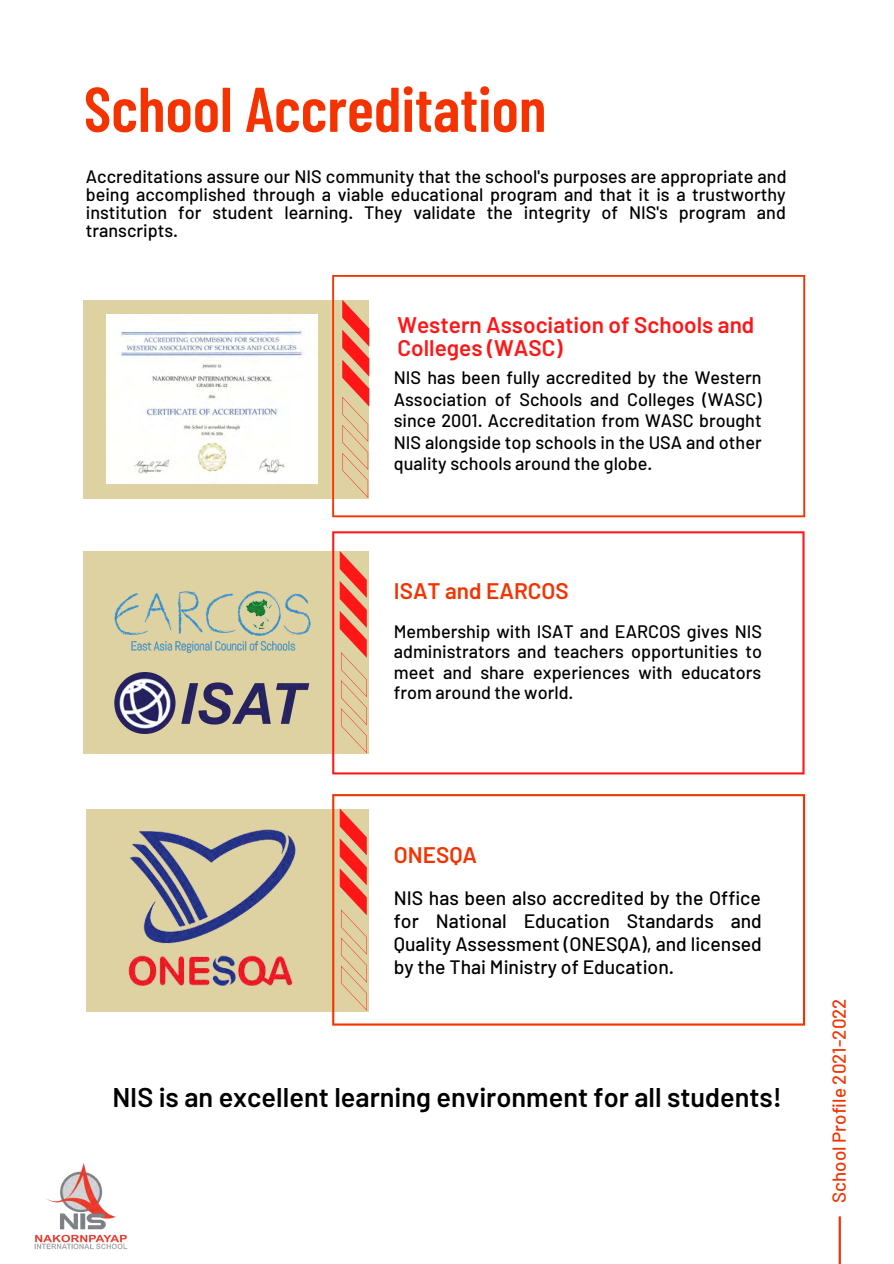
<style>
.page{position:relative;width:894px;height:1264px;background:#fff}
.page>*{position:absolute;margin:0;border:0;box-sizing:border-box;transform-origin:0 0}
.t1{font:600 63px "Barlow Condensed";color:#f43300}
.t2{font:600 27px "Barlow";color:#000}
.t3{font:600 22.5px/22.5px "Barlow";color:#ff1616}
.t4{font:600 22.5px "Barlow";color:#f43300}
.t5{font:500 19.35px/23px "Barlow";color:#000;text-align:justify}
.t6{font:500 18.75px "Barlow";color:#f43300}
.t7{font:500 18px/21.5px "Barlow";color:#000;text-align:justify}
</style>
<div class="page">
<hr style="left:838px;top:1216px;width:2px;height:47px;background:#f43300">
<img style="left:34px;top:1163px;width:94px;height:87px">
<div style="left:84px;top:300px;width:285px;height:198px;background:#ded2a2"></div>
<svg style="left:332px;top:275px;width:473px;height:242px"></svg>
<img style="left:106px;top:315px;width:212px;height:169px">
<div style="left:86px;top:808px;width:282px;height:203px;background:#ded2a2"></div>
<svg style="left:332px;top:794px;width:472px;height:231px"></svg>
<div style="left:84px;top:551px;width:285px;height:203px;background:#ded2a2"></div>
<svg style="left:332px;top:531px;width:472px;height:243px"></svg>
<svg style="left:342px;top:300px;width:27px;height:198px"></svg>
<svg style="left:339px;top:551px;width:28px;height:202px"></svg>
<svg style="left:339px;top:808px;width:28px;height:202px"></svg>
<img style="left:114px;top:672px;width:196px;height:61px">
<img style="left:114px;top:591px;width:196px;height:61px">
<img style="left:128px;top:829px;width:168px;height:157px">
<p class="t1" style="left:84px;top:69px;width:464px">School Accreditation</p>
<p class="t7" style="left:86px;top:166px;width:702px;line-height:18px">Accreditations assure our NIS community that the school's purposes are appropriate and being accomplished through a viable educational program and that it is a trustworthy institution for student learning. They validate the integrity of NIS's program and transcripts.</p>
<p class="t3" style="left:397px;top:313px;width:358px">Western Association of Schools and<br>Colleges (WASC)</p>
<p class="t7" style="left:393px;top:366px;width:369px">NIS has been fully accredited by the Western Association of Schools and Colleges (WASC) since 2001. Accreditation from WASC brought NIS alongside top schools in the USA and other quality schools around the globe.</p>
<p class="t4" style="left:393px;top:576px;width:176px">ISAT and EARCOS</p>
<p class="t7" style="left:393px;top:620px;width:369px;line-height:20.2px">Membership with ISAT and EARCOS gives NIS administrators and teachers opportunities to meet and share experiences with educators from around the world.</p>
<p class="t4" style="left:393px;top:840px;width:85px">ONESQA</p>
<p class="t5" style="left:393px;top:885px;width:369px">NIS has been also accredited by the Office for National Education Standards and Quality Assessment (ONESQA), and licensed by the Thai Ministry of Education.</p>
<p class="t2" style="left:112px;top:1079px;width:671px">NIS is an excellent learning environment for all students!</p>
<p class="t6" style="left:826px;top:1202px;width:206px;rotate:-90deg">School Profile 2021-2022</p>
</div>
